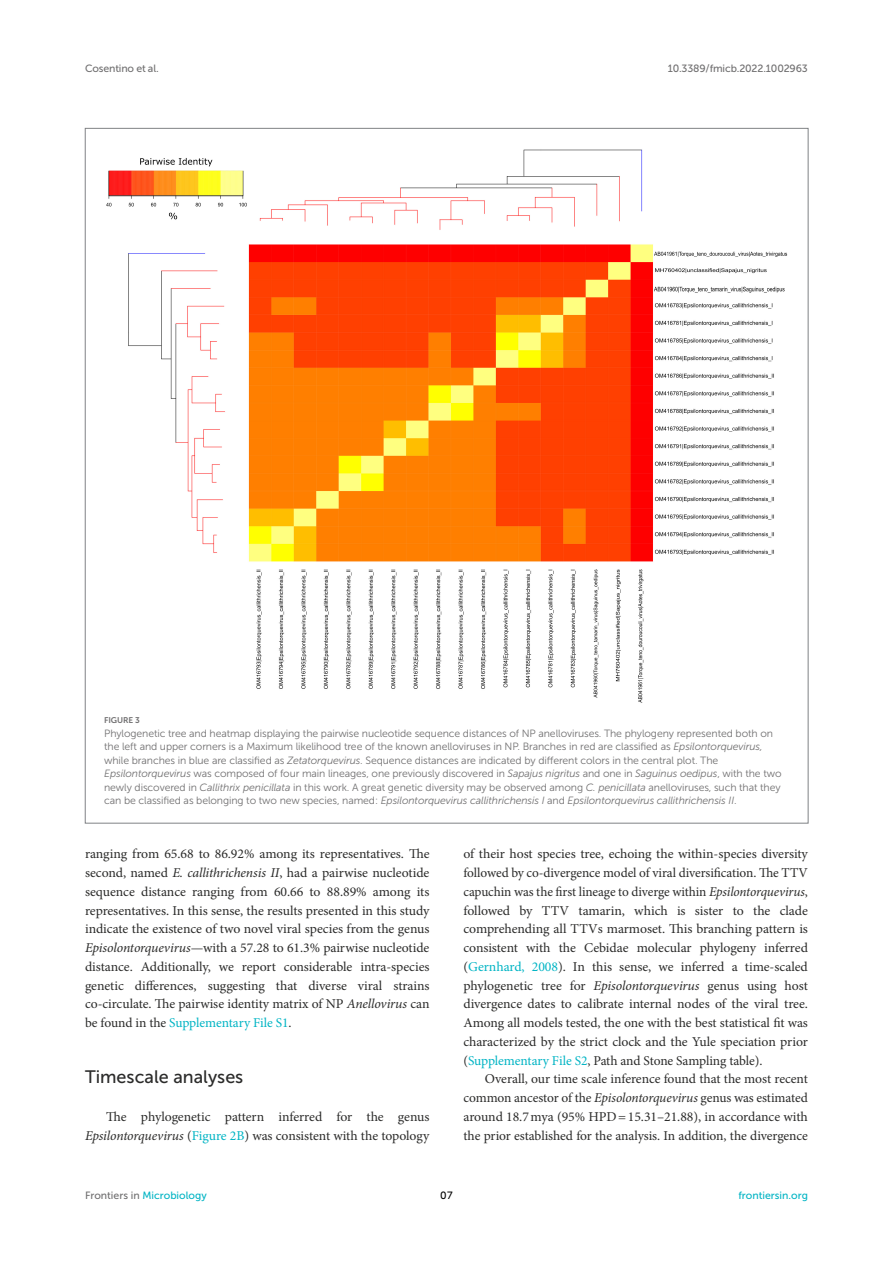
<style>
.page{position:relative;width:893px;height:1263px;background:#fff}
.page>*{position:absolute;margin:0;border:0;box-sizing:border-box;transform-origin:0 0}
.HEAD_2{font:18px "Museo Sans 500";color:#2b2b2a}
.TEXT{font:13.5px/18.8px "Minion Pro";letter-spacing:-.005em;color:#2b2b2a;text-align:justify}
.TEXT_FLUSH{font:13.5px/18.8px "Minion Pro";letter-spacing:-.01em;color:#2b2b2a;text-align:right}
.FIG_LEG{font:10.5px/13.5px "Museo Sans 300";letter-spacing:-.01em;color:#706f70}
.t1{font:10.5px "Museo Sans 500";letter-spacing:-.015em;color:#706f70}
.t2{font:10.5px "Museo Sans 500";color:#00b4c4}
.t3{font:10.5px "Museo Sans 500";color:#000}
.FIG_HD{font:8.25px "Museo Sans 700";letter-spacing:-.01em;color:#706f70}
.s1{font-style:italic}
.s2{color:#00b4c4}
.s3{color:#706f70}
</style>
<div class="page">
<img style="left:106px;top:149px;width:682px;height:554px">
<p class="t1" style="left:85px;top:63px;width:75px">Cosentino et al.</p>
<p class="t1" style="left:668px;top:63px;width:142px">10.3389/fmicb.2022.1002963</p>
<p class="FIG_HD" style="left:104px;top:716px;width:37px">FIGURE 3</p>
<p class="FIG_LEG" style="left:104px;top:726px;width:679px">Phylogenetic tree and heatmap displaying the pairwise nucleotide sequence distances of NP anelloviruses. The phylogeny represented both on the left and upper corners is a Maximum likelihood tree of the known anelloviruses in NP. Branches in red are classified as <span class="s1">Epsilontorquevirus, </span>while branches in blue are classified as <span class="s1">Zetatorquevirus</span>. Sequence distances are indicated by different colors in the central plot. The <span class="s1">Epsilontorquevirus</span> was composed of four main lineages, one previously discovered in <span class="s1">Sapajus nigritus</span> and one in <span class="s1">Saguinus oedipus</span>, with the two newly discovered in <span class="s1">Callithrix penicillata</span> in this work. A great genetic diversity may be observed among <span class="s1">C. penicillata</span> anelloviruses, such that they can be classified as belonging to two new species, named: <span class="s1">Epsilontorquevirus callithrichensis I</span> and <span class="s1">Epsilontorquevirus callithrichensis II</span>.</p>
<p class="TEXT" style="left:85px;top:845px;width:346px">ranging from 65.68 to 86.92% among its representatives. The second, named <span class="s1">E. callithrichensis II</span>, had a pairwise nucleotide sequence distance ranging from 60.66 to 88.89% among its representatives. In this sense, the results presented in this study indicate the existence of two novel viral species from the genus <span class="s1">Episolontorquevirus</span>—with a 57.28 to 61.3% pairwise nucleotide distance. Additionally, we report considerable intra-species genetic differences, suggesting that diverse viral strains co-circulate. The pairwise identity matrix of NP <span class="s1">Anellovirus</span> can be found in the <span class="s2">Supplementary File S1</span>.</p>
<p class="HEAD_2" style="left:85px;top:1067px;width:160px">Timescale analyses</p>
<p class="TEXT_FLUSH" style="left:85px;top:1107px;width:346px">The phylogenetic pattern inferred for the genus<br><span class="s1">Epsilontorquevirus</span> (<span class="s2">Figure 2B</span>) was consistent with the topology</p>
<p class="TEXT_FLUSH" style="left:463px;top:845px;width:346px;text-align:justify">of their host species tree, echoing the within-species diversity followed by co-divergence model of viral diversification. The TTV capuchin was the first lineage to diverge within <span class="s1">Epsilontorquevirus</span>, followed by TTV tamarin, which is sister to the clade comprehending all TTVs marmoset. This branching pattern is consistent with the Cebidae molecular phylogeny inferred (<span class="s2">Gernhard, 2008</span>). In this sense, we inferred a time-scaled phylogenetic tree for <span class="s1">Episolontorquevirus</span> genus using host divergence dates to calibrate internal nodes of the viral tree.<br>Among all models tested, the one with the best statistical fit was characterized by the strict clock and the Yule speciation prior (<span class="s2">Supplementary File S2</span>, Path and Stone Sampling table).</p>
<p class="TEXT" style="left:463px;top:1070px;width:346px;text-indent:21px">Overall, our time scale inference found that the most recent common ancestor of the <span class="s1">Episolontorquevirus</span> genus was estimated around 18.7mya (95% HPD=15.31–21.88), in accordance with the prior established for the analysis. In addition, the divergence</p>
<p class="t2" style="left:85px;top:1190px;width:123px"><span class="s3">Frontiers in</span> Microbiology</p>
<p class="t3" style="left:440px;top:1190px;width:14px">07</p>
<p class="t2" style="left:738px;top:1190px;width:71px">frontiersin.org</p>
</div>
